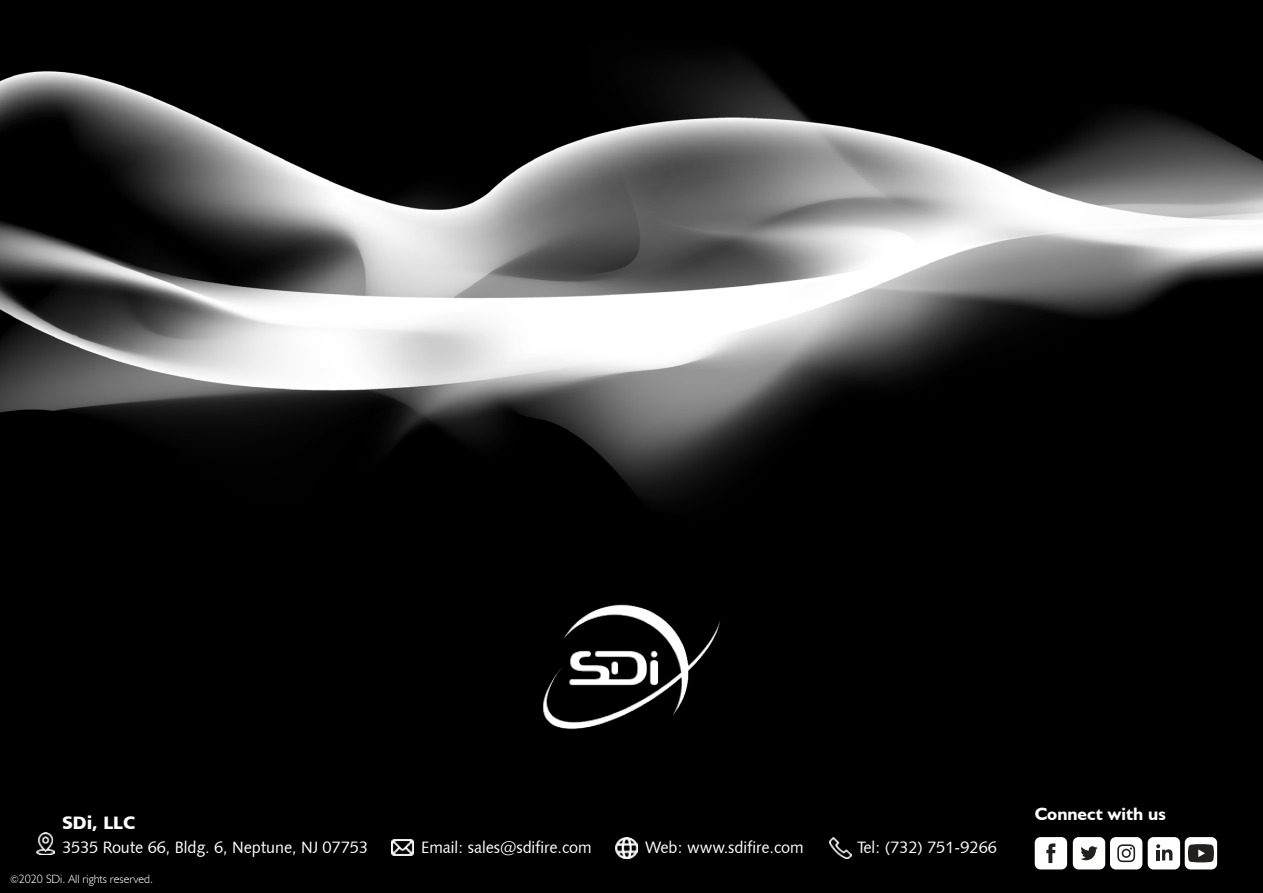
<style>
.page{position:relative;width:1263px;height:893px;background:#fff}
.page>*{position:absolute;margin:0;border:0;box-sizing:border-box;transform-origin:0 0}
.t1{font:700 18px "Humanist 521 BT";color:#fff}
.t2{font:18px "Humanist 777 BT Black B";color:#fff}
.t3{font:16.5px "Humanist 531 BT Roman A";letter-spacing:-.01em;color:#fff}
.t4{font:300 12px "Humanist 521 BT";color:#fff}
.s1{font-size:10.5px}
</style>
<div class="page">
<img style="left:0;top:0;width:1263px;height:893px">
<div style="left:1073px;top:837px;width:32px;height:32px;background:#fff;border-radius:6px"></div>
<svg style="left:1080px;top:846px;width:18px;height:14px"></svg>
<div style="left:1035px;top:837px;width:32px;height:32px;background:#fff;border-radius:6px"></div>
<svg style="left:1046px;top:843px;width:9px;height:20px"></svg>
<div style="left:1110px;top:837px;width:32px;height:32px;background:#fff;border-radius:6px"></div>
<svg style="left:1117px;top:844px;width:18px;height:18px"></svg>
<div style="left:1148px;top:837px;width:32px;height:32px;background:#fff;border-radius:6px"></div>
<svg style="left:1156px;top:844px;width:16px;height:16px"></svg>
<div style="left:1185px;top:837px;width:32px;height:32px;background:#fff;border-radius:6px"></div>
<svg style="left:1188px;top:844px;width:26px;height:18px"></svg>
<img style="left:539px;top:597px;width:185px;height:141px">
<img style="left:37px;top:832px;width:18px;height:22px">
<img style="left:392px;top:840px;width:21px;height:16px">
<img style="left:616px;top:837px;width:21px;height:22px">
<img style="left:830px;top:837px;width:21px;height:22px">
<p class="t2" style="left:62px;top:815px;width:75px">SDi, LLC</p>
<p class="t3" style="left:62px;top:840px;width:307px">3535 Route 66, Bldg. 6, Neptune, NJ 07753</p>
<p class="t3" style="left:421px;top:840px;width:172px">Email: sales@sdifire.com</p>
<p class="t3" style="left:645px;top:840px;width:160px">Web: www.sdifire.com</p>
<p class="t3" style="left:857px;top:840px;width:141px">Tel: (732) 751-9266</p>
<p class="t4" style="left:10px;top:875px;width:145px"><span class="s1">©</span>2020 SDi. All rights reserved.</p>
<p class="t1" style="left:1035px;top:803px;width:133px">Connect with us</p>
</div>
